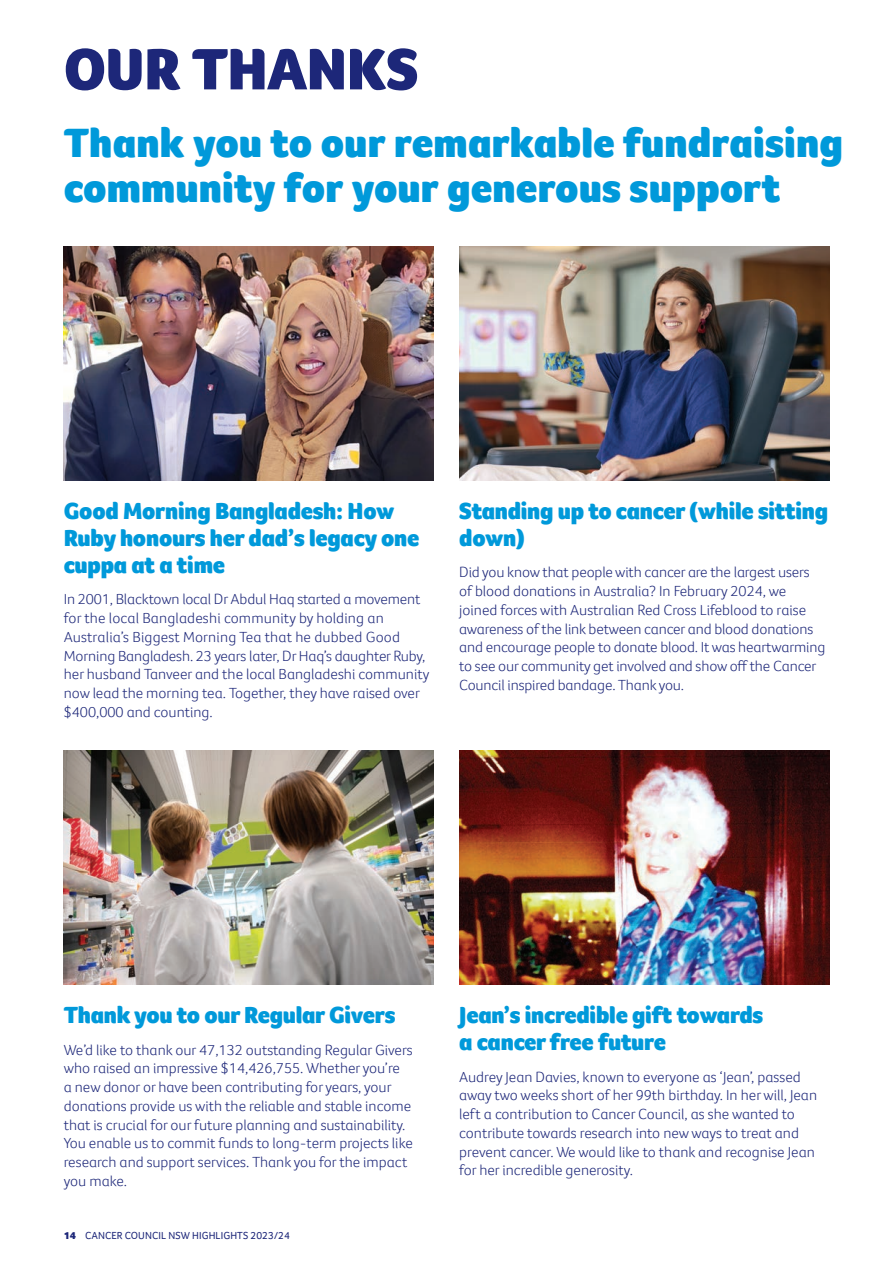
<style>
.page{position:relative;width:893px;height:1263px;background:#fff}
.page>*{position:absolute;margin:0;border:0;box-sizing:border-box;transform-origin:0 0}
.Section_Heading{font:900 60px "Foco CC";letter-spacing:-.01em;color:#1d2779}
.Section_Heading_SUB{font:900 42px/45px "Foco CC";color:#0099da}
.t1{font:900 24px/27px "Foco CC";letter-spacing:-.01em;color:#0099da}
.Body{font:300 15px/18.8px "Foco CC";color:#1d2779}
.t2{font:10.5px "Foco CC";letter-spacing:.01em;color:#1d2779}
.s1{font-weight:900}
</style>
<div class="page">
<img style="left:64px;top:247px;width:370px;height:233px">
<img style="left:459px;top:247px;width:370px;height:233px">
<img style="left:64px;top:751px;width:370px;height:234px">
<img style="left:459px;top:751px;width:370px;height:234px">
<p class="Section_Heading" style="left:64px;top:29px;width:356px">OUR THANKS</p>
<p class="Section_Heading_SUB" style="left:64px;top:120px;width:781px">Thank you to our remarkable fundraising community for your generous support</p>
<h2 class="t1" style="left:64px;top:497px;width:357px">Good Morning Bangladesh: How<br>Ruby honours her dad’s legacy one cuppa at a time</h2>
<p class="Body" style="left:64px;top:590px;width:367px">In 2001, Blacktown local Dr Abdul Haq started a movement for the local Bangladeshi community by holding an Australia’s Biggest Morning Tea that he dubbed Good Morning Bangladesh. 23 years later, Dr Haq’s daughter Ruby, her husband Tanveer and the local Bangladeshi community now lead the morning tea. Together, they have raised over $400,000 and counting.</p>
<h2 class="t1" style="left:459px;top:497px;width:370px">Standing up to cancer (while sitting down)</h2>
<p class="Body" style="left:459px;top:563px;width:368px">Did you know that people with cancer are the largest users of blood donations in Australia? In February 2024, we joined forces with Australian Red Cross Lifeblood to raise awareness of the link between cancer and blood donations and encourage people to donate blood. It was heartwarming to see our community get involved and show off the Cancer Council inspired bandage. Thank you.</p>
<h2 class="t1" style="left:64px;top:1001px;width:333px">Thank you to our Regular Givers</h2>
<p class="Body" style="left:64px;top:1040px;width:351px">We’d like to thank our 47,132 outstanding Regular Givers who raised an impressive $14,426,755. Whether you’re<br>a new donor or have been contributing for years, your donations provide us with the reliable and stable income that is crucial for our future planning and sustainability.<br>You enable us to commit funds to long-term projects like research and support services. Thank you for the impact you make.</p>
<p class="t2" style="left:64px;top:1228px;width:227px"><span class="s1">14</span> CANCER COUNCIL NSW HIGHLIGHTS 2023/24</p>
<h2 class="t1" style="left:459px;top:1001px;width:306px">Jean’s incredible gift towards a cancer free future</h2>
<p class="Body" style="left:459px;top:1067px;width:359px">Audrey Jean Davies, known to everyone as ‘Jean’, passed away two weeks short of her 99th birthday. In her will, Jean left a contribution to Cancer Council, as she wanted to contribute towards research into new ways to treat and prevent cancer. We would like to thank and recognise Jean for her incredible generosity.</p>
</div>
